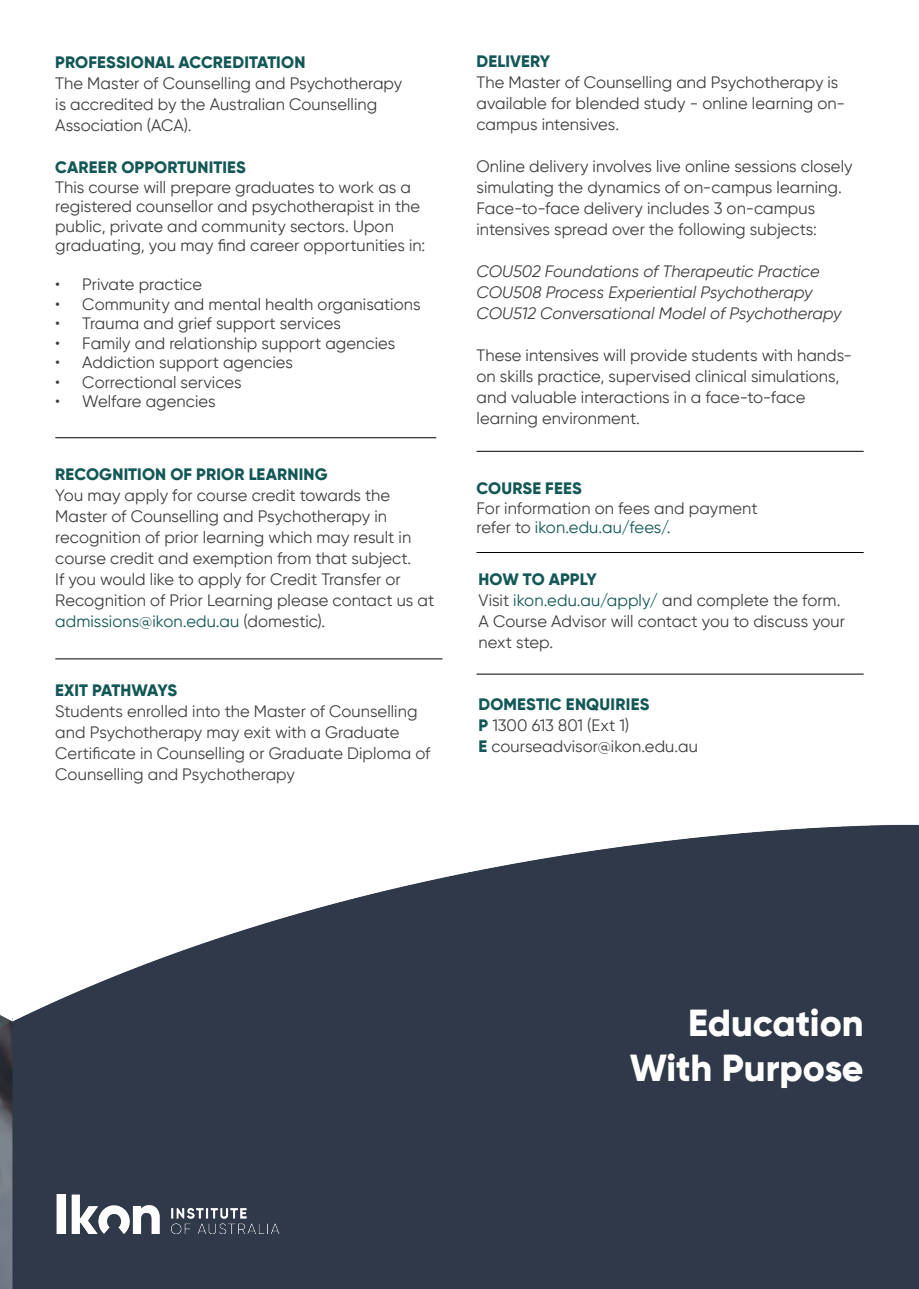
<style>
.page{position:relative;width:919px;height:1289px;background:#fff}
.page>*{position:absolute;margin:0;border:0;box-sizing:border-box;transform-origin:0 0}
.t1{font:800 37.5px "Gilroy";color:#fff}
.Paragraph{font:16.5px/21px "Gilroy";letter-spacing:.005em;color:#3f3f3f}
.Paragraph-2{font:16.5px/21px "Gilroy";letter-spacing:.005em;color:#424242}
.Paragraph-3{font:italic 16.5px "Gilroy";color:#3f3f3f}
.Paragraph-4{font:800 16.5px "Gilroy";letter-spacing:.01em;color:#145757}
.Paragraph-5{font:800 16.5px "Gilroy";letter-spacing:-.015em;color:#145757}
.s1{color:#145757}
.s2{font-weight:800;color:#145757}
</style>
<div class="page">
<img style="left:0;top:824px;width:918px;height:464px">
<hr style="left:476px;top:451px;width:387px;height:1px;background:#000">
<hr style="left:55px;top:658px;width:387px;height:1px;background:#000">
<hr style="left:55px;top:437px;width:381px;height:1px;background:#000">
<hr style="left:476px;top:673px;width:387px;height:1px;background:#000">
<hr style="left:476px;top:552px;width:387px;height:1px;background:#000">
<img style="left:55px;top:1194px;width:224px;height:39px">
<p class="Paragraph-4" style="left:55px;top:52px;width:251px">PROFESSIONAL ACCREDITATION</p>
<p class="Paragraph" style="left:55px;top:73px;width:348px">The Master of Counselling and Psychotherapy is accredited by the Australian Counselling<br>Association (ACA).</p>
<p class="Paragraph-4" style="left:55px;top:157px;width:192px">CAREER OPPORTUNITIES</p>
<p class="Paragraph" style="left:55px;top:177px;width:371px;line-height:19.5px">This course will prepare graduates to work as a registered counsellor and psychotherapist in the public, private and community sectors. Upon graduating, you may find career opportunities in:</p>
<p class="Paragraph" style="left:55px;top:274px;width:148px">• Private practice</p>
<p class="Paragraph" style="left:55px;top:293px;width:366px">• Community and mental health organisations</p>
<p class="Paragraph" style="left:55px;top:313px;width:287px">• Trauma and grief support services</p>
<p class="Paragraph" style="left:55px;top:332px;width:341px">• Family and relationship support agencies</p>
<p class="Paragraph" style="left:55px;top:352px;width:239px">• Addiction support agencies</p>
<p class="Paragraph" style="left:55px;top:371px;width:188px">• Correctional services</p>
<p class="Paragraph" style="left:55px;top:391px;width:162px">• Welfare agencies</p>
<p class="Paragraph-4" style="left:55px;top:463px;width:274px">RECOGNITION OF PRIOR LEARNING</p>
<p class="Paragraph" style="left:55px;top:484px;width:380px">You may apply for course credit towards the Master of Counselling and Psychotherapy in recognition of prior learning which may result in course credit and exemption from that subject.<br>If you would like to apply for Credit Transfer or Recognition of Prior Learning please contact us at <span class="s1">admissions@ikon.edu.au</span> (domestic).</p>
<p class="Paragraph-5" style="left:55px;top:679px;width:123px">EXIT PATHWAYS</p>
<p class="Paragraph-2" style="left:55px;top:700px;width:376px">Students enrolled into the Master of Counselling and Psychotherapy may exit with a Graduate Certificate in Counselling or Graduate Diploma of Counselling and Psychotherapy</p>
<p class="Paragraph-4" style="left:476px;top:51px;width:75px">DELIVERY</p>
<p class="Paragraph" style="left:476px;top:71px;width:370px">The Master of Counselling and Psychotherapy is available for blended study - online learning on&shy;campus intensives.</p>
<p class="Paragraph" style="left:476px;top:155px;width:377px">Online delivery involves live online sessions closely simulating the dynamics of on-campus learning.<br>Face-to-face delivery includes 3 on-campus intensives spread over the following subjects:</p>
<p class="Paragraph-3" style="left:476px;top:261px;width:345px">COU502 Foundations of Therapeutic Practice</p>
<p class="Paragraph-3" style="left:476px;top:282px;width:337px">COU508 Process Experiential Psychotherapy</p>
<p class="Paragraph-3" style="left:476px;top:303px;width:366px">COU512 Conversational Model of Psychotherapy</p>
<p class="Paragraph" style="left:476px;top:344px;width:377px">These intensives will provide students with hands&shy;on skills practice, supervised clinical simulations, and valuable interactions in a face-to-face learning environment.</p>
<p class="Paragraph-4" style="left:476px;top:478px;width:107px">COURSE FEES</p>
<p class="Paragraph-2" style="left:476px;top:498px;width:282px;line-height:19.5px">For information on fees and payment refer to <span class="s1">ikon.edu.au/fees/.</span></p>
<p class="Paragraph-4" style="left:478px;top:568px;width:120px">HOW TO APPLY</p>
<p class="Paragraph" style="left:478px;top:589px;width:368px">Visit <span class="s1">ikon.edu.au/apply/</span> and complete the form.<br>A Course Advisor will contact you to discuss your next step.</p>
<p class="Paragraph-4" style="left:478px;top:694px;width:172px">DOMESTIC ENQUIRIES</p>
<p class="Paragraph" style="left:478px;top:715px;width:152px"><span class="s2">P</span> 1300 613 801 (Ext 1)</p>
<p class="Paragraph" style="left:478px;top:736px;width:221px"><span class="s2">E</span> courseadvisor@ikon.edu.au</p>
<p class="t1" style="left:688px;top:998px;width:177px">Education</p>
<p class="t1" style="left:629px;top:1043px;width:235px">With Purpose</p>
</div>
